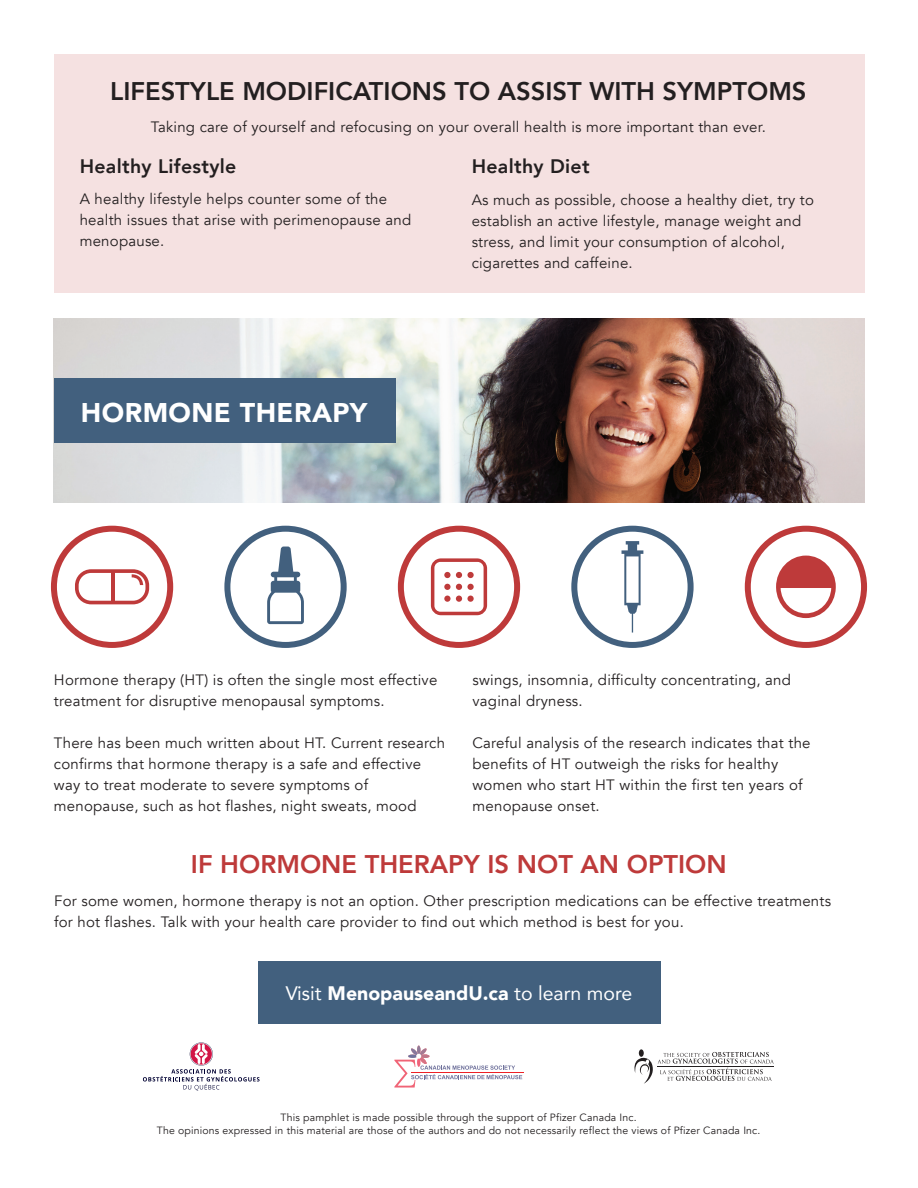
<style>
.page{position:relative;width:918px;height:1188px;background:#fff}
.page>*{position:absolute;margin:0;border:0;box-sizing:border-box;transform-origin:0 0}
.t1{font:900 27px "Avenir";letter-spacing:.015em;color:#fff}
.t2{font:800 25.5px "Avenir";color:#231f20}
.t3{font:800 25.5px "Avenir";color:#be3a3a}
.t4{font:19.5px "Avenir";color:#fff}
.t5{font:800 19.5px "Avenir";letter-spacing:.015em;color:#231f20}
.t6{font:15px/21px "Avenir";letter-spacing:.015em;color:#231f20}
.t7{font:10.5px/13.5px "Avenir";letter-spacing:.015em;color:#231f20;text-align:center}
.s1{font-weight:900}
</style>
<div class="page">
<div style="left:54px;top:54px;width:810px;height:239px;background:#f5e1e1"></div>
<img style="left:54px;top:318px;width:810px;height:185px">
<div style="left:258px;top:961px;width:402px;height:63px;background:#42607e"></div>
<svg style="left:394px;top:1046px;width:128px;height:42px"></svg>
<hr style="left:411px;top:1072px;width:113px;height:1px;background:#ed2026">
<svg style="left:634px;top:1052px;width:140px;height:32px"></svg>
<svg style="left:143px;top:1042px;width:117px;height:49px"></svg>
<div style="left:224px;top:526px;width:123px;height:122px;border:6px solid #42607e;border-radius:50%"></div>
<div style="left:398px;top:526px;width:122px;height:122px;border:6px solid #be3a3a;border-radius:50%"></div>
<div style="left:571px;top:526px;width:123px;height:122px;border:6px solid #42607e;border-radius:50%"></div>
<div style="left:745px;top:526px;width:122px;height:122px;border:6px solid #be3a3a;border-radius:50%"></div>
<div style="left:51px;top:526px;width:122px;height:122px;border:6px solid #be3a3a;border-radius:50%"></div>
<div style="left:54px;top:378px;width:342px;height:65px;background:#42607e"></div>
<svg style="left:75px;top:569px;width:74px;height:35px"></svg>
<svg style="left:267px;top:547px;width:37px;height:77px"></svg>
<svg style="left:431px;top:558px;width:56px;height:57px"></svg>
<div style="left:444px;top:584px;width:7px;height:6px;background:#be3a3a;border-radius:50%"></div>
<div style="left:467px;top:584px;width:7px;height:6px;background:#be3a3a;border-radius:50%"></div>
<svg style="left:622px;top:541px;width:21px;height:92px"></svg>
<svg style="left:776px;top:556px;width:60px;height:62px"></svg>
<h2 class="t2" style="left:110px;top:72px;width:698px">LIFESTYLE MODIFICATIONS TO ASSIST WITH SYMPTOMS</h2>
<p class="t6" style="left:151px;top:116px;width:616px">Taking care of yourself and refocusing on your overall health is more important than ever.</p>
<h3 class="t5" style="left:80px;top:151px;width:158px">Healthy Lifestyle</h3>
<p class="t6" style="left:80px;top:189px;width:333px">A healthy lifestyle helps counter some of the health issues that arise with perimenopause and menopause.</p>
<h1 class="t1" style="left:81px;top:389px;width:288px">HORMONE THERAPY</h1>
<h3 class="t5" style="left:472px;top:151px;width:119px">Healthy Diet</h3>
<p class="t6" style="left:472px;top:189px;width:344px">As much as possible, choose a healthy diet, try to establish an active lifestyle, manage weight and stress, and limit your consumption of alcohol, cigarettes and caffeine.</p>
<p class="t6" style="left:54px;top:669px;width:385px">Hormone therapy (HT) is often the single most effective treatment for disruptive menopausal symptoms.</p>
<p class="t6" style="left:54px;top:732px;width:393px">There has been much written about HT. Current research confirms that hormone therapy is a safe and effective way to treat moderate to severe symptoms of menopause, such as hot flashes, night sweats, mood</p>
<p class="t6" style="left:473px;top:669px;width:320px">swings, insomnia, difficulty concentrating, and vaginal dryness.</p>
<p class="t6" style="left:473px;top:732px;width:340px">Careful analysis of the research indicates that the benefits of HT outweigh the risks for healthy women who start HT within the first ten years of menopause onset.</p>
<h2 class="t3" style="left:191px;top:844px;width:537px">IF HORMONE THERAPY IS NOT AN OPTION</h2>
<p class="t6" style="left:54px;top:890px;width:779px">For some women, hormone therapy is not an option. Other prescription medications can be effective treatments for hot flashes. Talk with your health care provider to find out which method is best for you.</p>
<h3 class="t4" style="left:286px;top:977px;width:348px">Visit <span class="s1">MenopauseandU.ca</span> to learn more</h3>
<p class="t7" style="left:157px;top:1111px;width:605px">This pamphlet is made possible through the support of Pfizer Canada Inc.<br>The opinions expressed in this material are those of the authors and do not necessarily reflect the views of Pfizer Canada Inc.</p>
</div>
